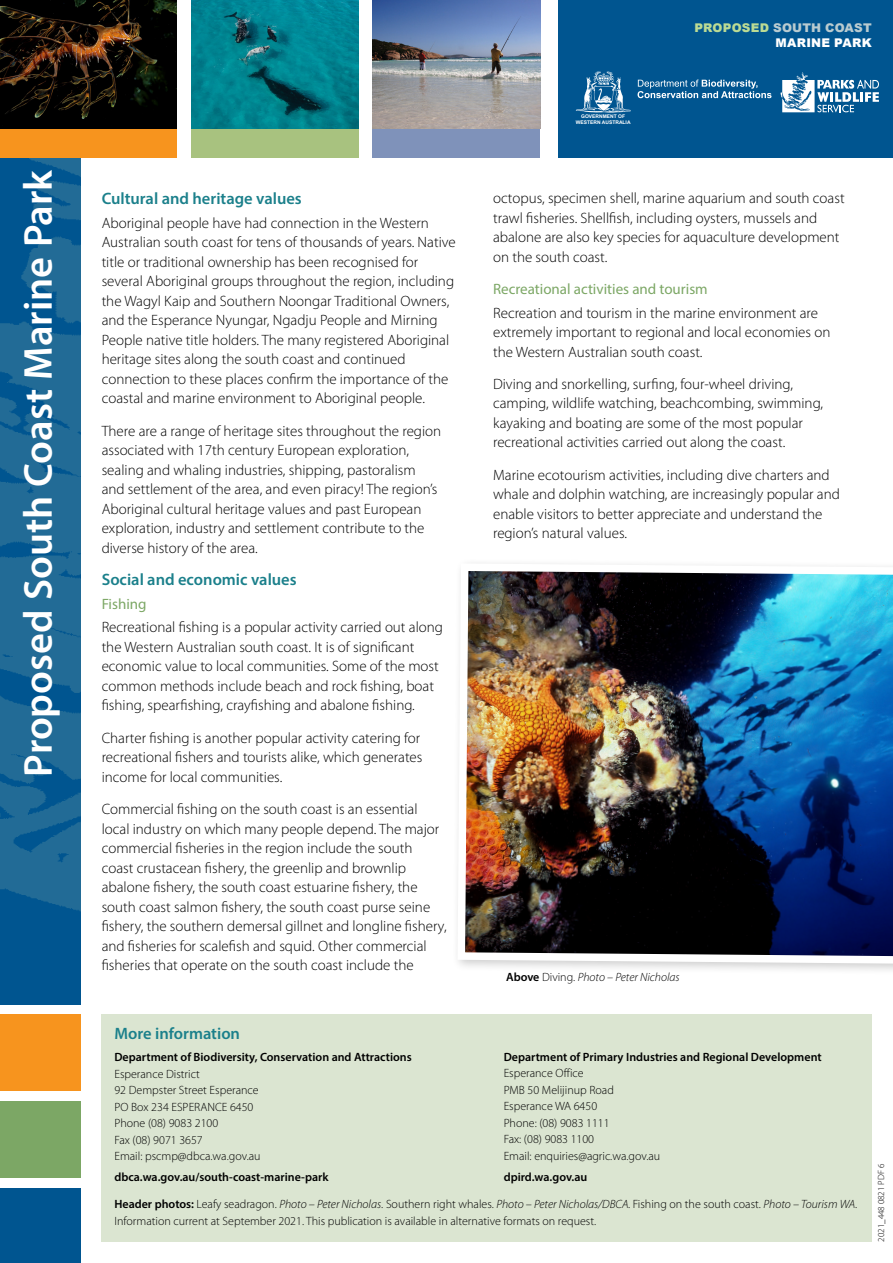
<style>
.page{position:relative;width:893px;height:1263px;background:#fff}
.page>*{position:absolute;margin:0;border:0;box-sizing:border-box;transform-origin:0 0}
.t1{font:600 40.5px "Myriad Pro";color:#fff}
.t2{font:600 16.5px "Myriad Pro";color:#1b808b}
.t3{font:300 15px/19.5px "Myriad Pro";color:#000}
.t4{font:15px "Myriad Pro";color:#7ca765}
.t5{font:300 12px/16.5px "Myriad Pro";color:#000}
.t6{font:600 12px "Myriad Pro";color:#000}
.t7{font:italic 300 12px "Myriad Pro";color:#000}
.t8{font:900 12px/15px "Arial";letter-spacing:.02em;color:#b9cbd0;text-align:right}
.t9{font:300 9px "Myriad Pro";color:#000}
.t10{font:700 4.95px/6px "Arial";color:#fff;text-align:center}
.s1{color:#bbdb94}
.s2{color:#fff}
.s3{font-weight:600;font-style:normal}
.s4{font-style:normal}
.s5{font-weight:600}
.s6{font-style:italic}
</style>
<div class="page">
<div style="left:0;top:152px;width:81px;height:852px;background:#005590"></div>
<div style="left:0;top:1014px;width:81px;height:77px;background:#f7941e"></div>
<div style="left:0;top:1101px;width:81px;height:77px;background:#7ca765"></div>
<div style="left:0;top:1188px;width:81px;height:75px;background:#005590"></div>
<div style="left:558px;top:0;width:335px;height:158px;background:#005590"></div>
<div style="left:191px;top:125px;width:167px;height:33px;background:#a8c27f"></div>
<div style="left:373px;top:125px;width:167px;height:33px;background:#7f92ba"></div>
<svg style="left:638px;top:80px;width:133px;height:18px"></svg>
<svg style="left:780px;top:72px;width:99px;height:40px"></svg>
<svg style="left:576px;top:71px;width:55px;height:42px"></svg>
<img style="left:0;top:158px;width:81px;height:754px">
<div style="left:0;top:125px;width:177px;height:33px;background:#f7941e"></div>
<img style="left:0;top:0;width:177px;height:129px">
<img style="left:191px;top:0;width:167px;height:129px">
<img style="left:373px;top:0;width:167px;height:129px">
<img style="left:457px;top:563px;width:436px;height:405px">
<div style="left:102px;top:1014px;width:770px;height:227px;background:#dbe5d1"></div>
<h1 class="t1" style="left:12px;top:777px;width:609px;rotate:-90deg">Proposed South Coast Marine Park</h1>
<p class="t2" style="left:102px;top:188px;width:202px">Cultural and heritage values</p>
<p class="t3" style="left:102px;top:213px;width:356px">Aboriginal people have had connection in the Western Australian south coast for tens of thousands of years. Native title or traditional ownership has been recognised for several Aboriginal groups throughout the region, including the Wagyl Kaip and Southern Noongar Traditional Owners, and the Esperance Nyungar, Ngadju People and Mirning People native title holders. The many registered Aboriginal heritage sites along the south coast and continued connection to these places confirm the importance of the coastal and marine environment to Aboriginal people.</p>
<p class="t3" style="left:102px;top:421px;width:341px">There are a range of heritage sites throughout the region associated with 17th century European exploration, sealing and whaling industries, shipping, pastoralism and settlement of the area, and even piracy! The region’s Aboriginal cultural heritage values and past European exploration, industry and settlement contribute to the diverse history of the area.</p>
<p class="t2" style="left:102px;top:569px;width:197px">Social and economic values</p>
<p class="t4" style="left:102px;top:594px;width:46px">Fishing</p>
<p class="t3" style="left:102px;top:618px;width:343px">Recreational fishing is a popular activity carried out along the Western Australian south coast. It is of significant economic value to local communities. Some of the most common methods include beach and rock fishing, boat fishing, spearfishing, crayfishing and abalone fishing.</p>
<p class="t3" style="left:102px;top:728px;width:322px">Charter fishing is another popular activity catering for recreational fishers and tourists alike, which generates income for local communities.</p>
<p class="t3" style="left:102px;top:799px;width:346px">Commercial fishing on the south coast is an essential local industry on which many people depend. The major commercial fisheries in the region include the south coast crustacean fishery, the greenlip and brownlip abalone fishery, the south coast estuarine fishery, the south coast salmon fishery, the south coast purse seine fishery, the southern demersal gillnet and longline fishery, and fisheries for scalefish and squid. Other commercial fisheries that operate on the south coast include the</p>
<p class="t10" style="left:576px;top:113px;width:56px">GOVERNMENT OF<br>WESTERN AUSTRALIA</p>
<p class="t8" style="left:694px;top:19px;width:179px"><span class="s1">PROPOSED</span> SOUTH COAST<br><span class="s2">MARINE PARK</span></p>
<p class="t3" style="left:493px;top:188px;width:353px">octopus, specimen shell, marine aquarium and south coast trawl fisheries. Shellfish, including oysters, mussels and abalone are also key species for aquaculture development on the south coast.</p>
<p class="t4" style="left:493px;top:279px;width:216px">Recreational activities and tourism</p>
<p class="t3" style="left:493px;top:303px;width:339px">Recreation and tourism in the marine environment are extremely important to regional and local economies on the Western Australian south coast.</p>
<p class="t3" style="left:493px;top:374px;width:332px">Diving and snorkelling, surfing, four-wheel driving, camping, wildlife watching, beachcombing, swimming, kayaking and boating are some of the most popular recreational activities carried out along the coast.</p>
<p class="t3" style="left:493px;top:465px;width:348px">Marine ecotourism activities, including dive charters and whale and dolphin watching, are increasingly popular and enable visitors to better appreciate and understand the region’s natural values.</p>
<p class="t7" style="left:506px;top:970px;width:175px"><span class="s3">Above</span> <span class="s4">Diving.</span> Photo – Peter Nicholas</p>
<p class="t2" style="left:114px;top:1023px;width:127px">More information</p>
<p class="t6" style="left:114px;top:1049px;width:299px">Department of Biodiversity, Conservation and Attractions</p>
<p class="t5" style="left:114px;top:1065px;width:148px">Esperance District<br>92 Dempster Street Esperance<br>PO Box 234 ESPERANCE 6450<br>Phone (08) 9083 2100<br>Fax (08) 9071 3657<br>Email: pscmp@dbca.wa.gov.au</p>
<p class="t6" style="left:114px;top:1169px;width:216px">dbca.wa.gov.au/south-coast-marine-park</p>
<p class="t6" style="left:504px;top:1049px;width:319px">Department of Primary Industries and Regional Development</p>
<p class="t5" style="left:504px;top:1065px;width:158px">Esperance Office<br>PMB 50 Melijinup Road<br>Esperance WA 6450<br>Phone: (08) 9083 1111<br>Fax: (08) 9083 1100<br>Email: enquiries@agric.wa.gov.au</p>
<p class="t6" style="left:504px;top:1169px;width:85px">dpird.wa.gov.au</p>
<p class="t5" style="left:114px;top:1196px;width:745px"><span class="s5">Header photos:</span> Leafy seadragon. <span class="s6">Photo – Peter Nicholas</span>. Southern right whales. <span class="s6">Photo – Peter Nicholas/DBCA.</span> Fishing on the south coast. <span class="s6">Photo – Tourism WA.<br></span>Information current at September 2021. This publication is available in alternative formats on request.</p>
<p class="t9" style="left:876px;top:1241px;width:79px;rotate:-90deg">2021_448 0821 PDF 6</p>
</div>
